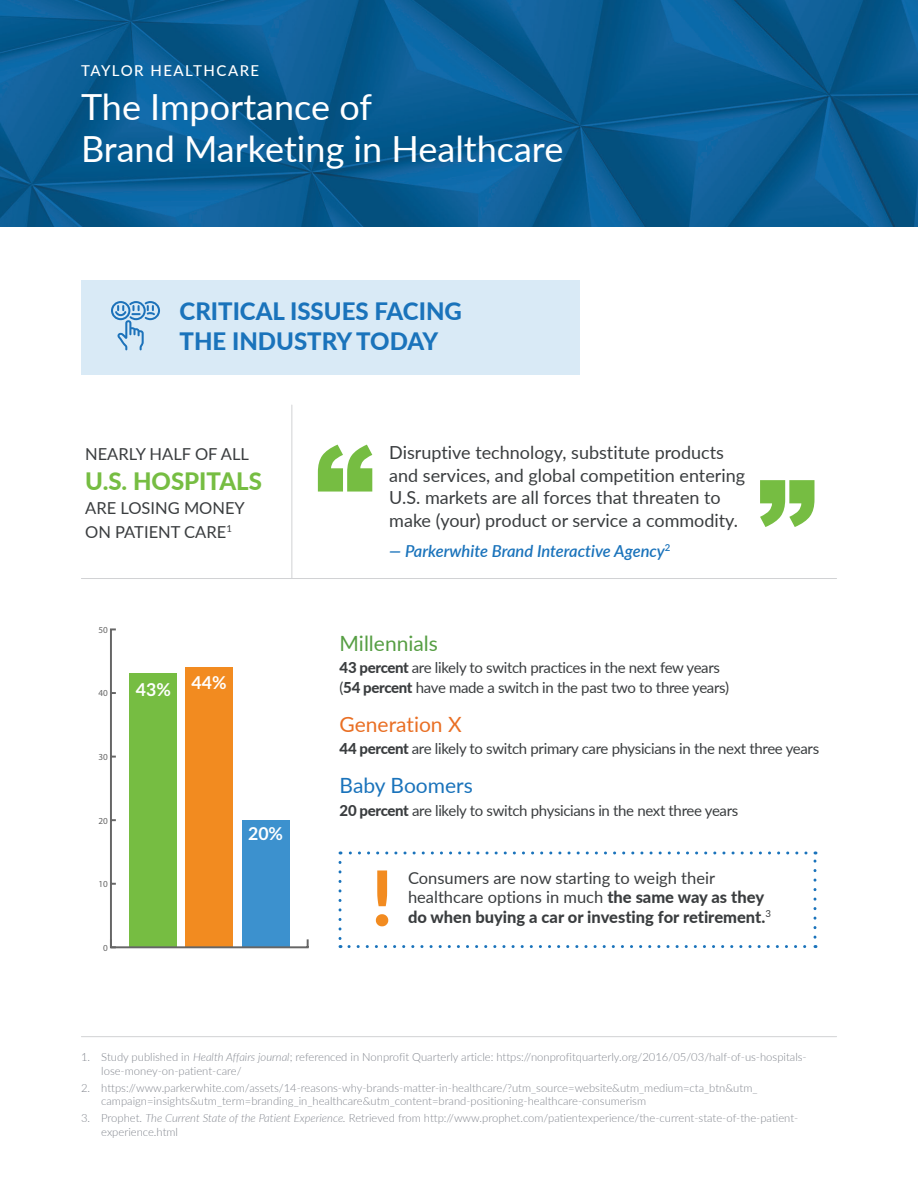
<style>
.page{position:relative;width:918px;height:1188px;background:#fff}
.page>*{position:absolute;margin:0;border:0;box-sizing:border-box;transform-origin:0 0}
.t1{font:36px/42px "Lato";color:#fff}
.t2{font:800 24px/30px "Lato";color:#1a73bb}
.Body_Copy{font:800 24px "Lato";color:#76bd42}
.t3{font:21px "Lato";color:#569e43}
.t4{font:21px "Lato";color:#e96f24}
.t5{font:21px "Lato";color:#1a73bb}
.t6{font:18px/22.5px "Lato";color:#3a3d3f}
.t7{font:700 17.7px "Lato";color:#fff}
.Body_Copy-2{font:16.5px/19.5px "Lato";color:#3a3d3f}
.Body_Copy-3{font:italic 600 16.5px "Lato";color:#1a73bb}
.Body_Copy-4{font:15px "Lato";letter-spacing:-.02em;color:#3a3d3f}
.t8{font:500 15px "Lato";letter-spacing:.1em;color:#fff}
.t9{font:300 11.25px/13.5px "Lato";color:#82868e}
.t10{font:9.15px "Myriad Pro";color:#666}
.s1{font-weight:800}
.s2{font-style:italic}
</style>
<div class="page">
<div style="left:81px;top:280px;width:498px;height:95px;background:#d9eaf6"></div>
<hr style="left:81px;top:578px;width:756px;height:1px;background:#d1d2d4">
<svg style="left:376px;top:870px;width:12px;height:56px"></svg>
<svg style="left:339px;top:862px;width:3px;height:86px"></svg>
<svg style="left:349px;top:945px;width:467px;height:3px"></svg>
<svg style="left:814px;top:851px;width:3px;height:86px"></svg>
<svg style="left:340px;top:851px;width:466px;height:3px"></svg>
<img style="left:0;top:0;width:918px;height:227px">
<hr style="left:291px;top:405px;width:1px;height:174px;background:#d1d2d4">
<svg style="left:318px;top:445px;width:54px;height:47px"></svg>
<svg style="left:760px;top:480px;width:55px;height:47px"></svg>
<svg style="left:111px;top:301px;width:49px;height:49px"></svg>
<hr style="left:81px;top:1036px;width:756px;height:1px;background:#d1d2d4">
<div style="left:242px;top:820px;width:47px;height:127px;background:#3c91ce"></div>
<div style="left:186px;top:667px;width:47px;height:280px;background:#f28b20"></div>
<div style="left:129px;top:673px;width:48px;height:274px;background:#76bd42"></div>
<hr style="left:110px;top:946px;width:199px;height:2px;background:#666">
<svg style="left:307px;top:939px;width:2px;height:7px"></svg>
<hr style="left:110px;top:629px;width:2px;height:318px;background:#666">
<h1 class="t8" style="left:81px;top:60px;width:180px">TAYLOR HEALTHCARE</h1>
<h1 class="t1" style="left:81px;top:85px;width:484px">The Importance of<br>Brand Marketing in Healthcare</h1>
<h3 class="t2" style="left:180px;top:296px;width:284px">CRITICAL ISSUES FACING<br>THE INDUSTRY TODAY</h3>
<p class="Body_Copy-2" style="left:85px;top:444px;width:165px">NEARLY HALF OF ALL</p>
<p class="Body_Copy" style="left:85px;top:463px;width:178px">U.S. HOSPITALS</p>
<p class="Body_Copy-2" style="left:85px;top:495px;width:161px;line-height:24px">ARE LOSING MONEY<br>ON PATIENT CARE<sup>1</sup></p>
<p class="t10" style="left:98px;top:624px;width:11px">50</p>
<p class="t10" style="left:98px;top:688px;width:11px">40</p>
<p class="t10" style="left:98px;top:751px;width:11px">30</p>
<p class="t10" style="left:98px;top:815px;width:11px">20</p>
<p class="t10" style="left:98px;top:878px;width:11px">10</p>
<p class="t10" style="left:103px;top:942px;width:6px">0</p>
<p class="t7" style="left:136px;top:673px;width:92px">43% 44%</p>
<p class="t7" style="left:248px;top:821px;width:36px">20%</p>
<h2 class="t6" style="left:389px;top:441px;width:357px">Disruptive technology, substitute products and services, and global competition entering U.S. markets are all forces that threaten to make (your) product or service a commodity.</h2>
<p class="Body_Copy-3" style="left:389px;top:539px;width:283px">— Parkerwhite Brand Interactive Agency<sup>2</sup></p>
<h3 class="t3" style="left:340px;top:628px;width:100px">Millennials</h3>
<p class="Body_Copy-4" style="left:340px;top:657px;width:382px"><span class="s1">43 percent</span> are likely to switch practices in the next few years</p>
<p class="Body_Copy-4" style="left:340px;top:677px;width:391px">(<span class="s1">54 percent</span> have made a switch in the past two to three years)</p>
<h3 class="t4" style="left:340px;top:709px;width:124px">Generation X</h3>
<p class="Body_Copy-4" style="left:340px;top:738px;width:481px"><span class="s1">44 percent</span> are likely to switch primary care physicians in the next three years</p>
<h3 class="t5" style="left:340px;top:771px;width:135px">Baby Boomers</h3>
<p class="Body_Copy-4" style="left:340px;top:800px;width:400px"><span class="s1">20 percent</span> are likely to switch physicians in the next three years</p>
<h2 class="Body_Copy-2" style="left:408px;top:867px;width:364px">Consumers are now starting to weigh their healthcare options in much <span class="s1">the same way as they do when buying a car or investing for retirement.</span><sup>3</sup></h2>
<p class="t9" style="left:101px;top:1050px;width:707px;text-indent:-20px">1. Study published in <span class="s2">Health Affairs journal</span>; referenced in Nonprofit Quarterly article: https://nonprofitquarterly.org/2016/05/03/half-of-us-hospitals&shy;lose-money-on-patient-care/</p>
<p class="t9" style="left:101px;top:1080px;width:658px;text-indent:-20px">2. https://www.parkerwhite.com/assets/14-reasons-why-brands-matter-in-healthcare/?utm_source=website&amp;utm_medium=cta_btn&amp;utm_ campaign=insights&amp;utm_term=branding_in_healthcare&amp;utm_content=brand-positioning-healthcare-consumerism</p>
<p class="t9" style="left:101px;top:1111px;width:699px;text-indent:-20px">3. Prophet. <span class="s2">The Current State of the Patient Experience.</span> Retrieved from http://www.prophet.com/patientexperience/the-current-state-of-the-patient&shy;experience.html</p>
</div>
